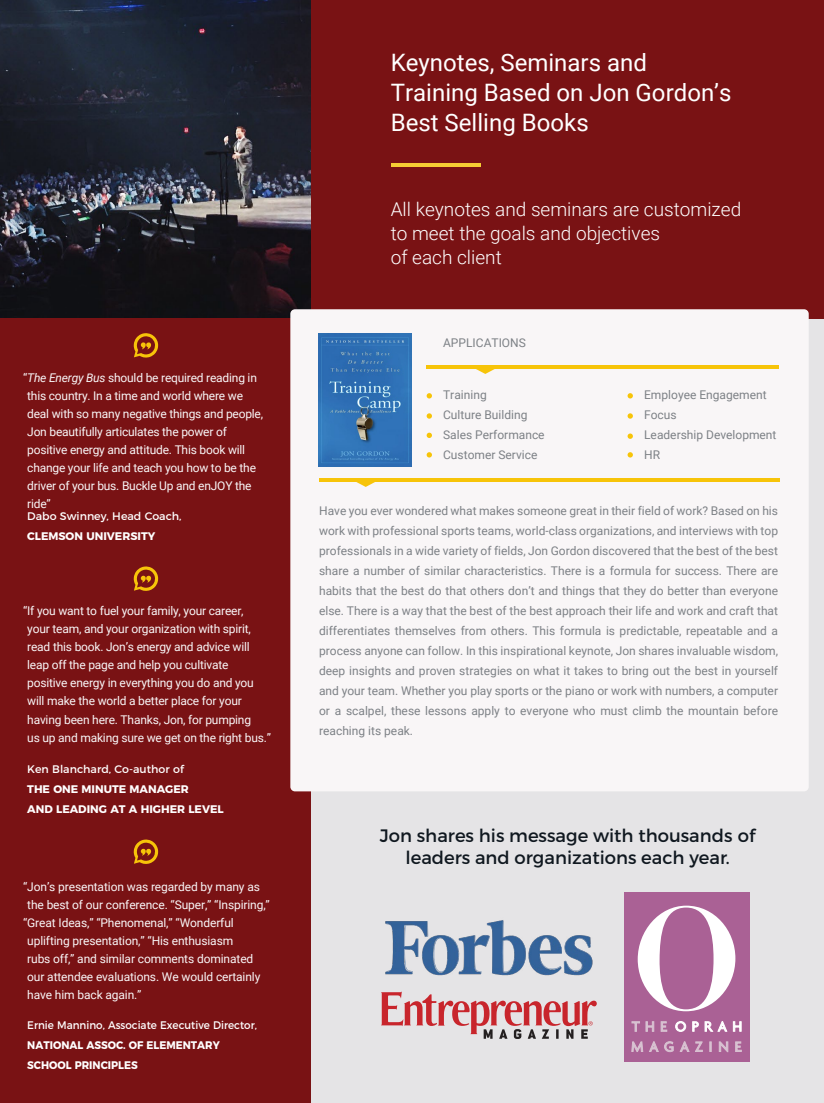
<style>
.page{position:relative;width:824px;height:1103px;background:#fff}
.page>*{position:absolute;margin:0;border:0;box-sizing:border-box;transform-origin:0 0}
.t1{font:24px/30px "Roboto";color:#fff}
.t2{font:300 19px/24px "Roboto";color:#fff}
.t3{font:18px/21.6px "Montserrat";color:#101820;text-align:center}
.t4{font:12px/20px "Roboto";color:#7d8186}
.t5{font:12px/18px "Roboto";letter-spacing:-.015em;color:#f9f6f7}
.t6{font:700 11px/20px "Montserrat";color:#fff}
.t7{font:11px "Montserrat";color:#fff}
.t8{font:700 11px/20px "Montserrat";color:#fff;scale:.94 1}
.t9{font:11px "Montserrat";color:#fff;scale:.94 1}
.s1{font-style:italic}
</style>
<div class="page">
<div style="left:0;top:0;width:823px;height:1102px;background:#e5e4e6"></div>
<img style="left:0;top:0;width:311px;height:318px">
<div style="left:311px;top:0;width:512px;height:318px;background:#791214"></div>
<div style="left:0;top:318px;width:311px;height:784px;background:#791214"></div>
<hr style="left:390px;top:163px;width:90px;height:4px;background:#f5cd34">
<svg style="left:134px;top:333px;width:24px;height:24px"></svg>
<svg style="left:134px;top:566px;width:24px;height:25px"></svg>
<svg style="left:134px;top:839px;width:24px;height:25px"></svg>
<div style="left:290px;top:309px;width:518px;height:482px;background:#f9f6f7;border-radius:5px"></div>
<hr style="left:426px;top:366px;width:353px;height:3px;background:#f7c409">
<hr style="left:318px;top:478px;width:461px;height:3px;background:#f7c409">
<svg style="left:627px;top:393px;width:5px;height:5px"></svg>
<svg style="left:627px;top:413px;width:5px;height:5px"></svg>
<svg style="left:627px;top:433px;width:5px;height:6px"></svg>
<svg style="left:627px;top:452px;width:5px;height:5px"></svg>
<svg style="left:426px;top:393px;width:6px;height:5px"></svg>
<svg style="left:426px;top:413px;width:6px;height:5px"></svg>
<svg style="left:426px;top:432px;width:6px;height:6px"></svg>
<svg style="left:426px;top:452px;width:6px;height:5px"></svg>
<svg style="left:353px;top:481px;width:25px;height:6px"></svg>
<svg style="left:476px;top:369px;width:19px;height:5px"></svg>
<img style="left:385px;top:959px;width:208px;height:17px">
<svg style="left:385px;top:920px;width:207px;height:54px"></svg>
<div style="left:623px;top:892px;width:126px;height:169px;background:#aa6195"></div>
<svg style="left:637px;top:905px;width:98px;height:106px"></svg>
<svg style="left:631px;top:1021px;width:110px;height:31px"></svg>
<svg style="left:381px;top:991px;width:215px;height:48px"></svg>
<img style="left:318px;top:333px;width:94px;height:133px">
<p class="t5" style="left:27px;top:368px;width:237px;text-indent:-4px">“<span class="s1">The Energy Bus</span> should be required reading in this country. In a time and world where we deal with so many negative things and people, Jon beautifully articulates the power of positive energy and attitude. This book will change your life and teach you how to be the driver of your bus. Buckle Up and enJOY the ride”</p>
<p class="t7" style="left:27px;top:507px;width:156px">Dabo Swinney, Head Coach,</p>
<p class="t6" style="left:27px;top:525px;width:129px">CLEMSON UNIVERSITY</p>
<p class="t5" style="left:27px;top:601px;width:245px;text-indent:-4px">“If you want to fuel your family, your career,<br>your team, and your organization with spirit, read this book. Jon’s energy and advice will leap off the page and help you cultivate positive energy in everything you do and you will make the world a better place for your having been here. Thanks, Jon, for pumping<br>us up and making sure we get on the right bus.”</p>
<p class="t7" style="left:27px;top:760px;width:158px">Ken Blanchard, Co-author of</p>
<p class="t6" style="left:27px;top:777px;width:198px">THE ONE MINUTE MANAGER<br>AND LEADING AT A HIGHER LEVEL</p>
<p class="t5" style="left:23px;top:877px;width:238px">“Jon’s presentation was regarded by many as</p>
<p class="t5" style="left:27px;top:895px;width:244px">the best of our conference. “Super,” “Inspiring,”</p>
<p class="t5" style="left:23px;top:913px;width:212px">“Great Ideas,” “Phenomenal,” “Wonderful</p>
<p class="t5" style="left:27px;top:931px;width:207px">uplifting presentation,” “His enthusiasm</p>
<p class="t5" style="left:27px;top:949px;width:227px">rubs off,” and similar comments dominated</p>
<p class="t5" style="left:27px;top:967px;width:234px">our attendee evaluations. We would certainly</p>
<p class="t5" style="left:27px;top:985px;width:116px">have him back again.”</p>
<p class="t9" style="left:27px;top:1015px;width:246px">Ernie Mannino, Associate Executive Director,</p>
<p class="t8" style="left:27px;top:1033px;width:206px">NATIONAL ASSOC. OF ELEMENTARY<br>SCHOOL PRINCIPLES</p>
<h1 class="t1" style="left:390px;top:46px;width:342px">Keynotes, Seminars and<br>Training Based on Jon Gordonʼs<br>Best Selling Books</h1>
<h2 class="t2" style="left:390px;top:197px;width:352px">All keynotes and seminars are customized to meet the goals and objectives<br>of each client</h2>
<p class="t4" style="left:443px;top:332px;width:84px">APPLICATIONS</p>
<p class="t4" style="left:443px;top:384px;width:103px">Training<br>Culture Building<br>Sales Performance<br>Customer Service</p>
<p class="t4" style="left:644px;top:385px;width:134px">Employee Engagement<br>Focus<br>Leadership Development<br>HR</p>
<p class="t4" style="left:319px;top:500px;width:460px;text-align:justify">Have you ever wondered what makes someone great in their field of work? Based on his work with professional sports teams, world-class organizations, and interviews with top professionals in a wide variety of fields, Jon Gordon discovered that the best of the best share a number of similar characteristics. There is a formula for success. There are habits that the best do that others don’t and things that they do better than everyone else. There is a way that the best of the best approach their life and work and craft that differentiates themselves from others. This formula is predictable, repeatable and a process anyone can follow. In this inspirational keynote, Jon shares invaluable wisdom, deep insights and proven strategies on what it takes to bring out the best in yourself and your team. Whether you play sports or the piano or work with numbers, a computer or a scalpel, these lessons apply to everyone who must climb the mountain before reaching its peak.</p>
<h3 class="t3" style="left:380px;top:823px;width:377px">Jon shares his message with thousands of leaders and organizations each year.</h3>
</div>
